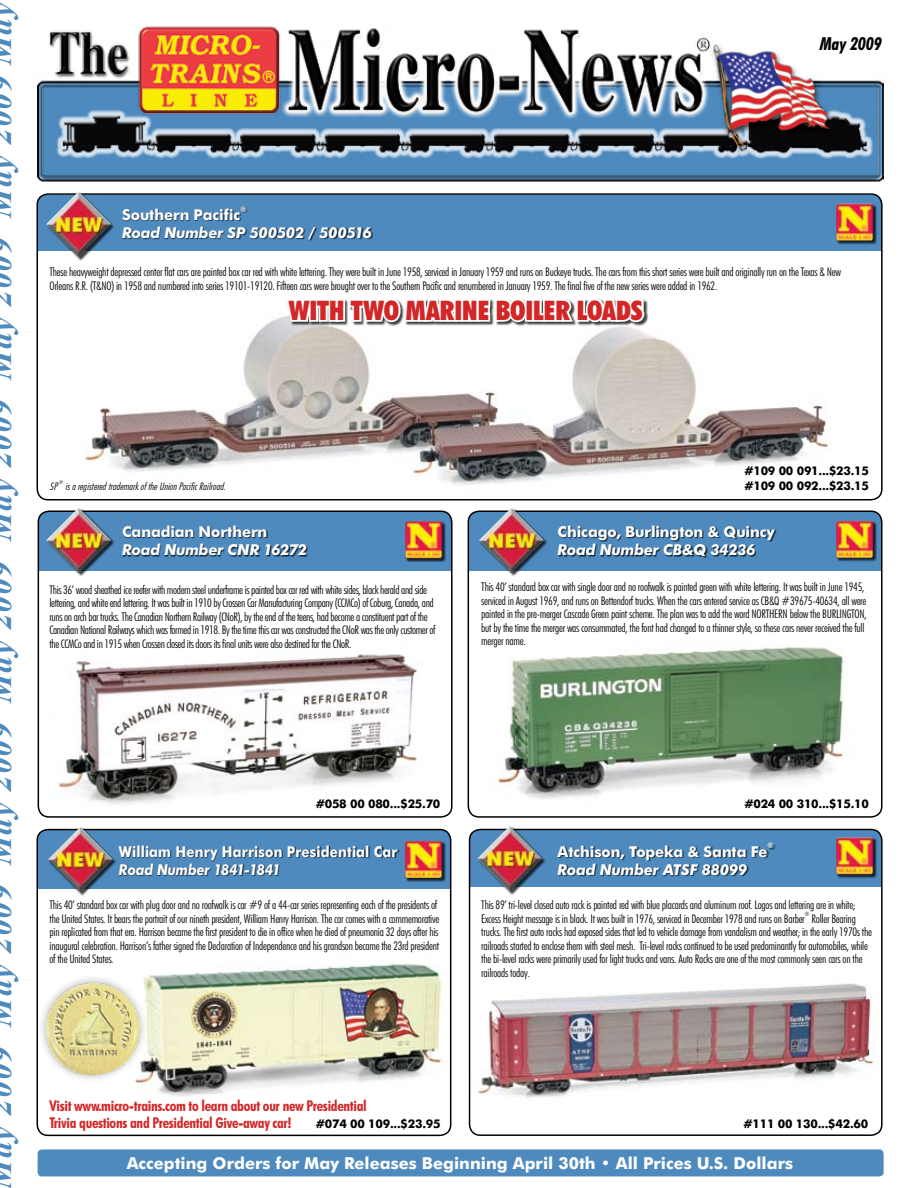
<style>
.page{position:relative;width:918px;height:1188px;background:#fff}
.page>*{position:absolute;margin:0;border:0;box-sizing:border-box;transform-origin:0 0}
.t1{font:italic 700 33.15px "Times New Roman";letter-spacing:.03em;color:#4e8abe}
.t2{font:900 condensed 27px "Futura BT";letter-spacing:-.005em;color:#d32627}
.t3{font:italic 700 condensed 18px "Futura BT";color:#000}
.t4{font:700 16.5px "Futura BT";color:#fff}
.t5{font:700 condensed 15px/16.5px "Futura BT";letter-spacing:-.02em;color:#d32627}
.t6{font:italic 700 15px "Futura BT";letter-spacing:-.015em;color:#fff}
.t7{font:700 15px "Futura BT";letter-spacing:-.01em;color:#fff}
.t8{font:700 15px "Futura BT";letter-spacing:-.01em;color:#fff;scale:.9 1}
.t9{font:italic 700 15px "Futura BT";letter-spacing:-.015em;color:#fff;scale:.9 1}
.t10{font:300 condensed 12px/13.5px "Futura BT";letter-spacing:-.02em;color:#000}
.t11{font:700 12px/15px "Futura BT";letter-spacing:-.02em;color:#000}
.t12{font:italic 300 condensed 10.5px "Futura BT";color:#000}
.t13{font:700 7.5px "Futura BT";color:#fff}
.t14{font:300 condensed 6px "Futura BT";color:#000}
.t15{font:italic 300 condensed 5.25px "Futura BT";color:#000}
</style>
<div class="page">
<img style="left:138px;top:963px;width:304px;height:133px">
<img style="left:496px;top:646px;width:355px;height:153px">
<img style="left:478px;top:983px;width:396px;height:115px">
<img style="left:58px;top:654px;width:360px;height:151px">
<img style="left:84px;top:316px;width:745px;height:170px">
<img style="left:37px;top:26px;width:846px;height:156px">
<div style="left:38px;top:1149px;width:846px;height:27px;background:#4e8abe;border-radius:4px"></div>
<div style="left:37px;top:195px;width:845px;height:55px;background:#4e8abe"></div>
<div style="left:37px;top:193px;width:846px;height:308px;border:2px solid #000;border-radius:11px"></div>
<div style="left:470px;top:830px;width:411px;height:57px;background:#4e8abe"></div>
<div style="left:469px;top:829px;width:414px;height:307px;border:2px solid #000;border-radius:11px"></div>
<div style="left:38px;top:512px;width:414px;height:59px;background:#4e8abe"></div>
<div style="left:38px;top:511px;width:415px;height:307px;border:2px solid #000;border-radius:11px"></div>
<div style="left:405px;top:522px;width:41px;height:40px;background:#000;opacity:.75"></div>
<img style="left:405px;top:521px;width:37px;height:37px">
<div style="left:46px;top:508px;width:68px;height:69px;background:#000;opacity:.75"></div>
<img style="left:46px;top:508px;width:65px;height:65px">
<div style="left:468px;top:512px;width:414px;height:59px;background:#4e8abe"></div>
<div style="left:468px;top:511px;width:415px;height:307px;border:2px solid #000;border-radius:11px"></div>
<div style="left:836px;top:521px;width:41px;height:41px;background:#000;opacity:.75"></div>
<img style="left:836px;top:521px;width:37px;height:37px">
<div style="left:836px;top:204px;width:41px;height:41px;background:#000;opacity:.75"></div>
<img style="left:836px;top:204px;width:37px;height:37px">
<div style="left:479px;top:508px;width:68px;height:69px;background:#000;opacity:.75"></div>
<img style="left:479px;top:508px;width:65px;height:65px">
<div style="left:123px;top:206px;width:250px;height:35px;background:#000;opacity:.75"></div>
<div style="left:46px;top:192px;width:69px;height:69px;background:#000;opacity:.75"></div>
<img style="left:46px;top:192px;width:65px;height:65px">
<div style="left:37px;top:830px;width:414px;height:59px;background:#4e8abe"></div>
<div style="left:37px;top:829px;width:414px;height:307px;border:2px solid #000;border-radius:11px"></div>
<div style="left:405px;top:841px;width:41px;height:41px;background:#000;opacity:.75"></div>
<img style="left:405px;top:841px;width:37px;height:37px">
<div style="left:119px;top:846px;width:281px;height:30px;background:#000;opacity:.75"></div>
<div style="left:48px;top:827px;width:69px;height:69px;background:#000;opacity:.75"></div>
<img style="left:48px;top:827px;width:65px;height:65px">
<div style="left:478px;top:826px;width:68px;height:69px;background:#000;opacity:.75"></div>
<img style="left:477px;top:826px;width:65px;height:65px">
<div style="left:836px;top:838px;width:41px;height:41px;background:#000;opacity:.75"></div>
<img style="left:836px;top:838px;width:37px;height:37px">
<div style="left:558px;top:843px;width:217px;height:34px;background:#000;opacity:.75"></div>
<svg style="left:284px;top:299px;width:362px;height:42px"></svg>
<div style="left:123px;top:526px;width:185px;height:31px;background:#000;opacity:.75"></div>
<div style="left:558px;top:526px;width:219px;height:32px;background:#000;opacity:.75"></div>
<div style="left:36px;top:973px;width:112px;height:110px;background:#000;opacity:.3"></div>
<img style="left:44px;top:981px;width:98px;height:96px">
<h1 class="t1" style="left:-23px;top:1189px;width:1190px;rotate:-90deg">May 00 May 00 May 00 May 00 May 00 May 00 May 00 May</h1>
<h3 class="t3" style="left:820px;top:33px;width:64px">May 2009</h3>
<p class="t7" style="left:122px;top:205px;width:120px">Southern Pacific</p>
<p class="t13" style="left:240px;top:204px;width:8px">®</p>
<p class="t6" style="left:122px;top:223px;width:251px">Road Number SP 500502 / 500516</p>
<p class="t10" style="left:50px;top:265px;width:793px">These heavyweight depressed center flat cars are painted box car red with white lettering. They were built in June 1958, serviced in January 1959 and runs on Buckeye trucks. The cars from this short series were built and originally run on the Texas &amp; New<br>Orleans R.R. (T&amp;NO) in 1958 and numbered into series 19101-19120. Fifteen cars were brought over to the Southern Pacific and renumbered in January 1959. The final five of the new series were added in 1962.</p>
<h2 class="t2" style="left:289px;top:294px;width:355px">WITH TWO MARINE BOILER LOADS</h2>
<p class="t15" style="left:59px;top:479px;width:7px">®</p>
<p class="t12" style="left:65px;top:480px;width:165px">isaregisteredtrademarkoftheUnionPacificRailroad.</p>
<p class="t12" style="left:50px;top:480px;width:12px">SP</p>
<p class="t11" style="left:744px;top:463px;width:126px">#109 00 091...$23.15 #109 00 092...$23.15</p>
<p class="t7" style="left:122px;top:523px;width:147px">Canadian Northern</p>
<p class="t6" style="left:122px;top:541px;width:186px">Road Number CNR 16272</p>
<p class="t7" style="left:558px;top:523px;width:219px">Chicago, Burlington &amp; Quincy</p>
<p class="t6" style="left:558px;top:541px;width:199px">Road Number CB&amp;Q 34236</p>
<p class="t10" style="left:50px;top:582px;width:388px">This 36’ wood sheathed ice reefer with modern steel underframe is painted box car red with white sides, black herald and side lettering, and white end lettering. It was built in 1910 by Crossen Car Manufacturing Company (CCMCo) of Coburg, Canada, and runs on arch bar trucks. The Canadian Northern Railway (CNoR), by the end of the teens, had become a constituent part of the Canadian National Railways which was formed in 1918. By the time this car was constructed the CNoR was the only customer of the CCMCo and in 1915 when Crossen closed its doors its final units were also destined for the CNoR.</p>
<p class="t10" style="left:481px;top:580px;width:387px">This 40’ standard box car with single door and no roofwalk is painted green with white lettering. It was built in June 1945, serviced in August 1969, and runs on Bettendorf trucks. When the cars entered service as CB&amp;Q #39675-40634, all were painted in the pre-merger Cascade Green paint scheme. The plan was to add the word NORTHERN below the BURLINGTON, but by the time the merger was consummated, the font had changed to a thinner style, so these cars never received the full merger name.</p>
<p class="t11" style="left:316px;top:796px;width:126px">#058 00 080...$25.70</p>
<p class="t8" style="left:119px;top:842px;width:311px">William Henry Harrison Presidential Car</p>
<p class="t9" style="left:119px;top:860px;width:181px">Road Number 1841-1841</p>
<p class="t11" style="left:744px;top:796px;width:126px">#024 00 310...$15.10</p>
<p class="t7" style="left:558px;top:842px;width:212px">Atchison, Topeka &amp; Santa Fe</p>
<p class="t13" style="left:768px;top:841px;width:8px">®</p>
<p class="t6" style="left:558px;top:860px;width:191px">Road Number ATSF 88099</p>
<p class="t10" style="left:50px;top:898px;width:391px">This 40’ standard box car with plug door and no roofwalk is car #9 of a 44-car series representing each of the presidents of the United States. It bears the portrait of our nineth president, William Henry Harrison. The car comes with a commemorative pin replicated from that era. Harrison became the first president to die in office when he died of pneumonia 32 days after his inaugural celebration. Harrison’s father signed the Declaration of Independence and his grandson became the 23rd president of the United States.</p>
<p class="t10" style="left:481px;top:898px;width:376px">This 89’ tri-level closed auto rack is painted red with blue placards and aluminum roof. Logos and lettering are in white;<br>Excess Height message is in black. It was built in 1976, serviced in December 1978 and runs on Barber</p>
<p class="t14" style="left:805px;top:910px;width:6px">®</p>
<p class="t10" style="left:481px;top:912px;width:392px;text-indent:330px">Roller Bearing trucks. The first auto racks had exposed sides that led to vehicle damage from vandalism and weather; in the early 1970s the railroads started to enclose them with steel mesh. Tri-level racks continued to be used predominantly for automobiles, while the bi-level racks were primarily used for light trucks and vans. Auto Racks are one of the most commonly seen cars on the railroads today.</p>
<p class="t5" style="left:50px;top:1097px;width:319px">Visit www.micro-trains.com to learn about our new Presidential<br>Trivia questions and Presidential Give-away car!</p>
<p class="t11" style="left:316px;top:1116px;width:126px">#074 00 109...$23.95</p>
<p class="t11" style="left:744px;top:1116px;width:126px">#111 00 130...$42.60</p>
<h3 class="t4" style="left:127px;top:1153px;width:668px">Accepting Orders for May Releases Beginning April 30th • All Prices U.S. Dollars</h3>
</div>
